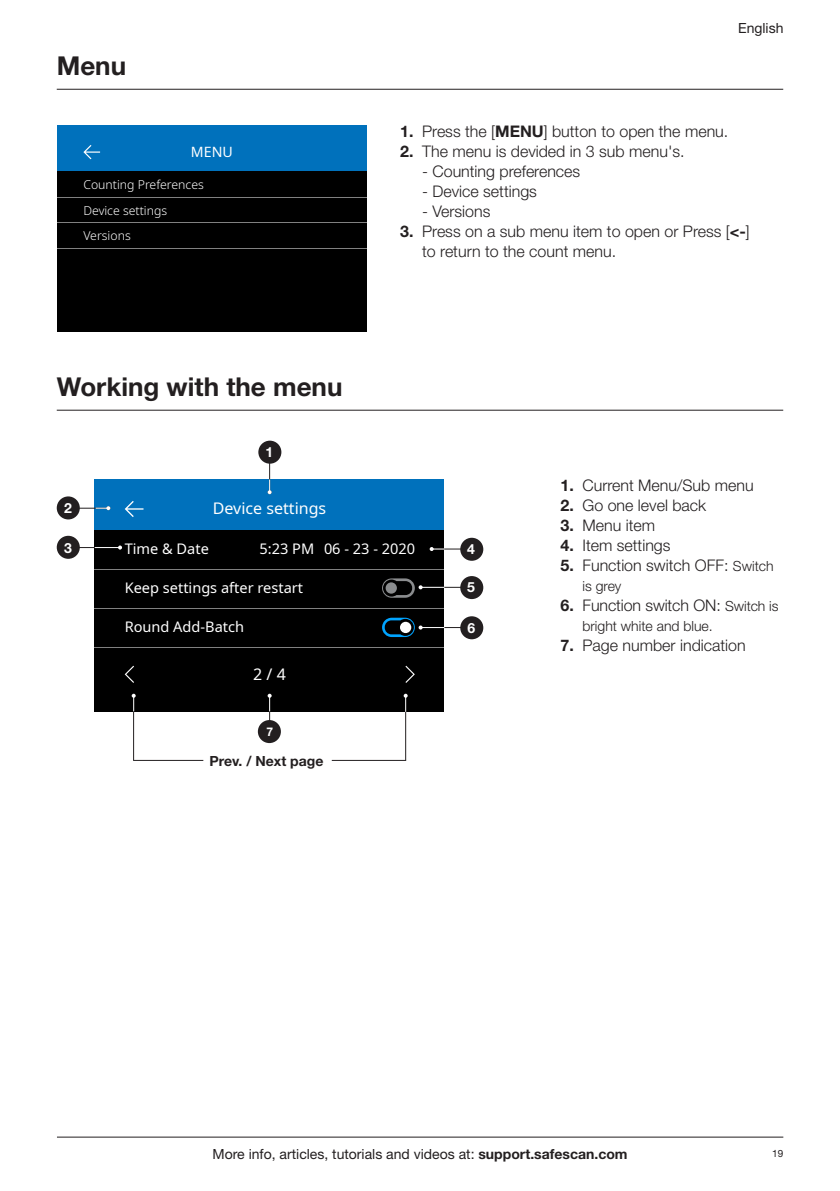
<style>
.page{position:relative;width:840px;height:1191px;background:#fff}
.page>*{position:absolute;margin:0;border:0;box-sizing:border-box;transform-origin:0 0}
.t1{font:700 26px "Helvetica Neue LT Std";color:#231f20}
.Brood_Tekst{font:300 16px/20px "Helvetica Neue LT Std";color:#231f20}
.t2{font:16px "Noto Sans";color:#fff}
.t3{font:14.6px "Noto Sans";color:#fff}
.t4{font:14.2px "Noto Sans";color:#fff}
.t5{font:14px "Helvetica Neue LT Std";color:#231f20}
.Brood_Tekst-2{font:300 14px "Helvetica Neue LT Std";color:#231f20}
.t6{font:700 14px "Helvetica Neue LT Std";color:#231f20}
.t7{font:700 14px "Helvetica Neue LT Std";color:#fff}
.t8{font:300 12.2px/25.8px "Noto Sans";color:#fff}
.t9{font:700 12px "Helvetica Neue LT Std";color:#fff}
.t10{font:10px "Helvetica Neue LT Std";color:#231f20}
.s1{font-weight:700}
.s2{font-size:14px}
</style>
<div class="page">
<hr style="left:57px;top:1136px;width:725px;height:1px;background:#231f20">
<hr style="left:57px;top:89px;width:725px;height:1px;background:#231f20">
<hr style="left:57px;top:410px;width:725px;height:1px;background:#231f20">
<div style="left:57px;top:126px;width:309px;height:206px;background:#000"></div>
<div style="left:57px;top:126px;width:309px;height:45px;background:#0071bc"></div>
<hr style="left:57px;top:222px;width:309px;height:1px;background:#808080">
<hr style="left:57px;top:248px;width:309px;height:1px;background:#808080">
<hr style="left:57px;top:197px;width:309px;height:1px;background:#808080">
<svg style="left:83px;top:145px;width:17px;height:14px"></svg>
<div style="left:95px;top:479px;width:349px;height:233px;background:#000"></div>
<svg style="left:125px;top:665px;width:9px;height:18px"></svg>
<svg style="left:405px;top:665px;width:9px;height:18px"></svg>
<div style="left:95px;top:479px;width:349px;height:51px;background:#0071bc"></div>
<hr style="left:95px;top:608px;width:349px;height:1px;background:#808080">
<hr style="left:95px;top:646px;width:349px;height:1px;background:#808080">
<hr style="left:95px;top:569px;width:349px;height:1px;background:#808080">
<svg style="left:125px;top:501px;width:18px;height:16px"></svg>
<hr style="left:63px;top:508px;width:45px;height:1px;background:#231f20">
<div style="left:57px;top:496px;width:23px;height:23px;background:#231f20;border-radius:50%"></div>
<svg style="left:96px;top:506px;width:14px;height:4px"></svg>
<hr style="left:431px;top:548px;width:45px;height:1px;background:#231f20">
<div style="left:460px;top:538px;width:23px;height:23px;background:#231f20;border-radius:50%"></div>
<svg style="left:429px;top:547px;width:15px;height:4px"></svg>
<hr style="left:420px;top:587px;width:55px;height:1px;background:#231f20">
<div style="left:460px;top:576px;width:23px;height:23px;background:#231f20;border-radius:50%"></div>
<svg style="left:382px;top:578px;width:62px;height:20px"></svg>
<hr style="left:420px;top:627px;width:55px;height:1px;background:#231f20">
<div style="left:460px;top:616px;width:23px;height:23px;background:#231f20;border-radius:50%"></div>
<svg style="left:382px;top:617px;width:62px;height:20px"></svg>
<hr style="left:63px;top:547px;width:57px;height:1px;background:#231f20">
<div style="left:57px;top:536px;width:23px;height:23px;background:#231f20;border-radius:50%"></div>
<svg style="left:95px;top:545px;width:27px;height:4px"></svg>
<hr style="left:269px;top:447px;width:1px;height:45px;background:#231f20">
<div style="left:258px;top:440px;width:23px;height:24px;background:#231f20;border-radius:50%"></div>
<svg style="left:267px;top:479px;width:4px;height:15px"></svg>
<hr style="left:269px;top:695px;width:1px;height:41px;background:#231f20">
<div style="left:258px;top:720px;width:23px;height:23px;background:#231f20;border-radius:50%"></div>
<svg style="left:267px;top:693px;width:4px;height:18px"></svg>
<hr style="left:133px;top:711px;width:1px;height:49px;background:#231f20">
<hr style="left:133px;top:760px;width:70px;height:1px;background:#231f20">
<hr style="left:331px;top:760px;width:75px;height:1px;background:#231f20">
<hr style="left:405px;top:711px;width:1px;height:49px;background:#231f20">
<svg style="left:403px;top:693px;width:4px;height:19px"></svg>
<svg style="left:132px;top:693px;width:4px;height:18px"></svg>
<p class="t1" style="left:57px;top:50px;width:71px">Menu</p>
<p class="t4" style="left:191px;top:142px;width:43px">MENU</p>
<p class="t8" style="left:83px;top:172px;width:122px">Counting Preferences<br>Device settings<br>Versions</p>
<p class="t1" style="left:57px;top:371px;width:287px">Working with the menu</p>
<p class="t7" style="left:265px;top:443px;width:9px">1</p>
<p class="t5" style="left:737px;top:20px;width:47px">English</p>
<p class="Brood_Tekst" style="left:400px;top:121px;width:329px"><span class="s1">1.</span> Press the [<span class="s1">MENU</span>] button to open the menu.</p>
<p class="Brood_Tekst" style="left:400px;top:141px;width:286px"><span class="s1">2.</span> The menu is devided in 3 sub menu's.</p>
<p class="Brood_Tekst" style="left:422px;top:161px;width:159px">- Counting preferences</p>
<p class="Brood_Tekst" style="left:422px;top:181px;width:116px">- Device settings</p>
<p class="Brood_Tekst" style="left:422px;top:201px;width:70px">- Versions</p>
<p class="Brood_Tekst" style="left:422px;top:221px;width:329px;text-indent:-22px"><span class="s1">3.</span> Press on a sub menu item to open or Press [<span class="s1">&lt;-</span>] to return to the count menu.</p>
<p class="t7" style="left:64px;top:499px;width:9px">2</p>
<p class="t7" style="left:64px;top:539px;width:9px">3</p>
<p class="t2" style="left:213px;top:497px;width:115px">Device settings</p>
<p class="t3" style="left:125px;top:538px;width:86px">Time &amp; Date</p>
<p class="t3" style="left:259px;top:538px;width:157px">5:23 PM 06 - 23 - 2020</p>
<p class="t3" style="left:125px;top:578px;width:180px">Keep settings after restart</p>
<p class="t3" style="left:125px;top:616px;width:121px">Round Add-Batch</p>
<p class="t2" style="left:253px;top:662px;width:34px">2 / 4</p>
<p class="t9" style="left:266px;top:724px;width:8px">7</p>
<p class="t6" style="left:209px;top:752px;width:115px">Prev. / Next page</p>
<p class="t7" style="left:467px;top:540px;width:9px">4</p>
<p class="t7" style="left:467px;top:579px;width:9px">5</p>
<p class="t7" style="left:467px;top:619px;width:9px">6</p>
<p class="Brood_Tekst" style="left:560px;top:474px;width:194px"><span class="s1">1.</span> Current Menu/Sub menu</p>
<p class="Brood_Tekst" style="left:560px;top:494px;width:147px"><span class="s1">2.</span> Go one level back</p>
<p class="Brood_Tekst" style="left:560px;top:514px;width:96px"><span class="s1">3.</span> Menu item</p>
<p class="Brood_Tekst" style="left:560px;top:534px;width:111px"><span class="s1">4.</span> Item settings</p>
<p class="Brood_Tekst" style="left:560px;top:554px;width:214px"><span class="s1">5.</span> Function switch OFF: <span class="s2">Switch</span></p>
<p class="Brood_Tekst-2" style="left:582px;top:577px;width:40px">is grey</p>
<p class="Brood_Tekst" style="left:560px;top:594px;width:219px"><span class="s1">6.</span> Function switch ON: <span class="s2">Switch is</span></p>
<p class="Brood_Tekst-2" style="left:582px;top:617px;width:132px">bright white and blue.</p>
<p class="Brood_Tekst" style="left:560px;top:634px;width:187px"><span class="s1">7.</span> Page number indication</p>
<p class="t5" style="left:212px;top:1145px;width:416px">More info, articles, tutorials and videos at: <span class="s1">support.safescan.com</span></p>
<p class="t10" style="left:771px;top:1147px;width:13px">19</p>
</div>
